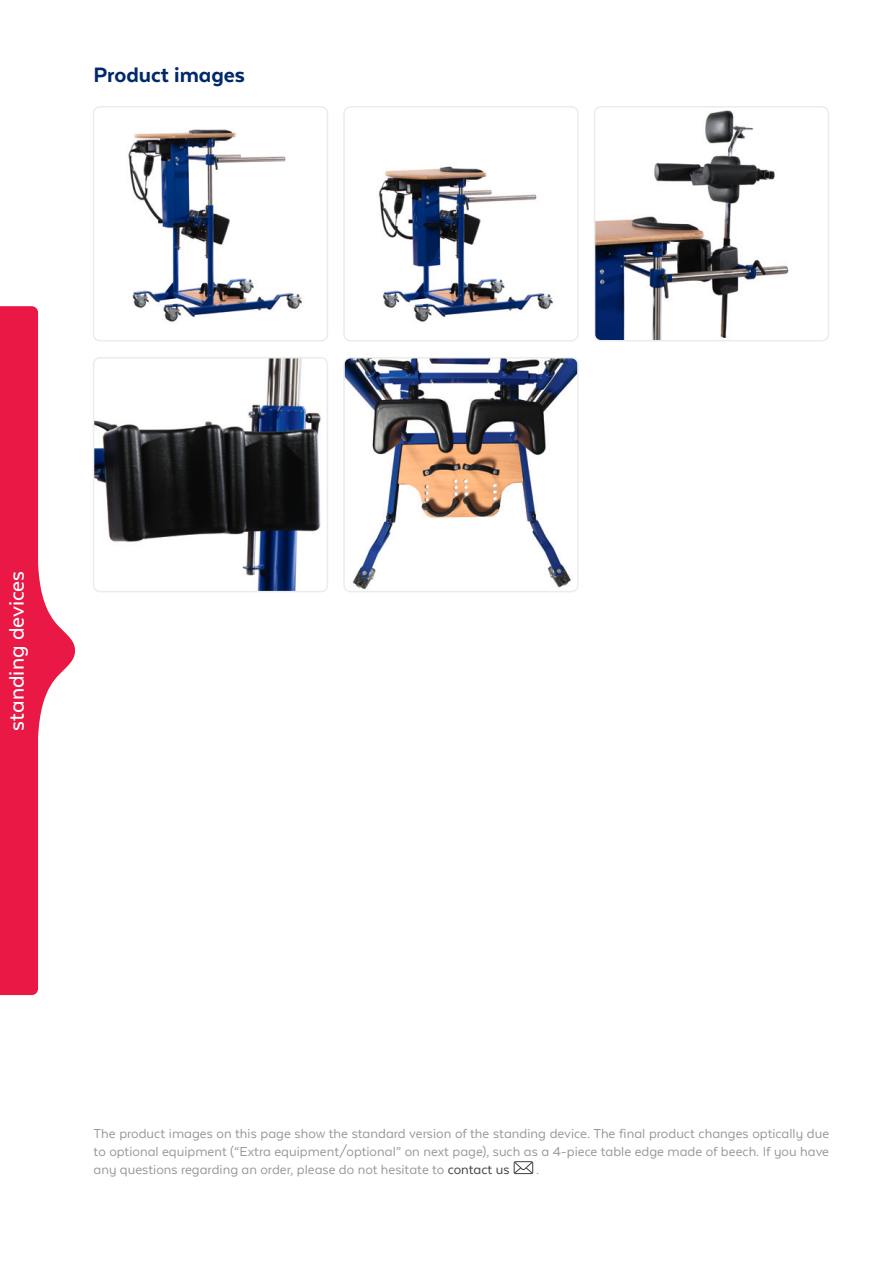
<style>
.page{position:relative;width:893px;height:1263px;background:#fff}
.page>*{position:absolute;margin:0;border:0;box-sizing:border-box;transform-origin:0 0}
.t1{font:500 24px "Texta Alt";color:#fff}
.t2{font:800 24px "Texta Alt";color:#00296b}
.t3{font:15px/18px "Texta Alt";color:#979998;text-align:justify}
.s1{color:#404140}
</style>
<div class="page">
<svg style="left:0;top:306px;width:75px;height:689px;fill:#ea1845"></svg>
<img style="left:346px;top:360px;width:230px;height:229px">
<div style="left:343px;top:357px;width:236px;height:235px;border:2px solid #ebecec;border-radius:6px"></div>
<img style="left:96px;top:360px;width:225px;height:229px">
<div style="left:93px;top:357px;width:235px;height:235px;border:2px solid #ebecec;border-radius:6px"></div>
<img style="left:597px;top:110px;width:229px;height:231px">
<div style="left:594px;top:106px;width:235px;height:235px;border:2px solid #ebecec;border-radius:6px"></div>
<img style="left:378px;top:166px;width:176px;height:156px">
<div style="left:343px;top:106px;width:236px;height:235px;border:2px solid #ebecec;border-radius:6px"></div>
<img style="left:96px;top:129px;width:229px;height:212px">
<div style="left:93px;top:106px;width:235px;height:235px;border:2px solid #ebecec;border-radius:6px"></div>
<svg style="left:516px;top:1163px;width:15px;height:9px"></svg>
<div style="left:514px;top:1161px;width:19px;height:13px;border:1px solid #404140"></div>
<p class="t2" style="left:94px;top:62px;width:153px">Product images</p>
<h1 class="t1" style="left:4px;top:731px;width:162px;rotate:-90deg">standing devices</h1>
<p class="t3" style="left:94px;top:1124px;width:737px">The product images on this page show the standard version of the standing device. The final product changes optically due to optional equipment (“Extra equipment/optional” on next page), such as a 4-piece table edge made of beech. If you have any questions regarding an order, please do not hesitate to <span class="s1">contact us</span></p>
<p class="t3" style="left:536px;top:1160px;width:4px">.</p>
</div>
